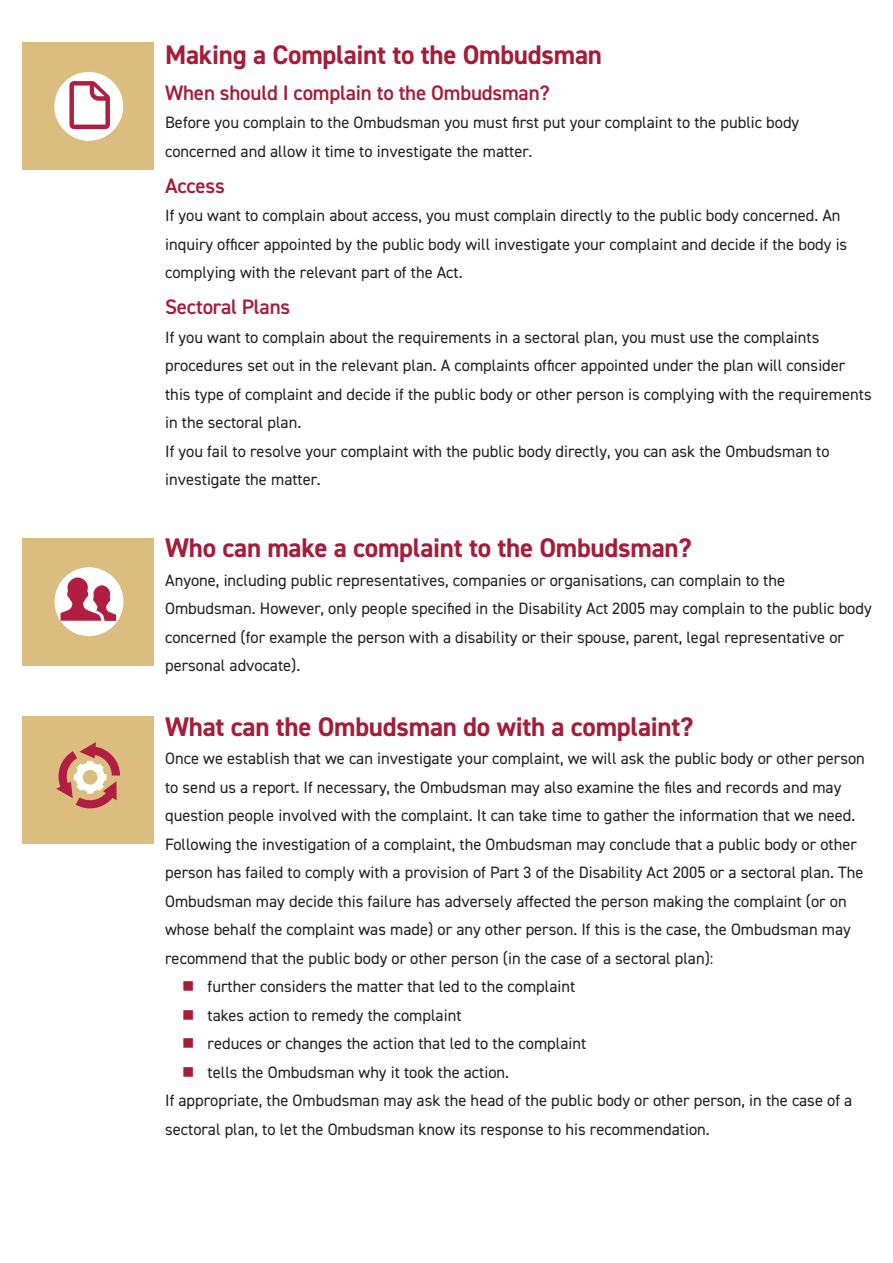
<style>
.page{position:relative;width:893px;height:1263px;background:#fff}
.page>*{position:absolute;margin:0;border:0;box-sizing:border-box;transform-origin:0 0}
.Question_Heading{font:700 27px "DIN2014";letter-spacing:-.01em;color:#a41d3a}
.Sub_Heading{font:600 21px "DIN2014";letter-spacing:-.01em;color:#a41d3a}
.t1{font:16.5px/28.5px "DIN2014";color:#231f20}
</style>
<div class="page">
<div style="left:23px;top:538px;width:131px;height:127px;background:#dbbd80"></div>
<div style="left:55px;top:567px;width:68px;height:69px;background:#fff;border-radius:50%"></div>
<svg style="left:61px;top:577px;width:55px;height:44px"></svg>
<div style="left:22px;top:43px;width:131px;height:127px;background:#dbbd80"></div>
<div style="left:54px;top:72px;width:69px;height:69px;background:#fff;border-radius:50%"></div>
<svg style="left:69px;top:81px;width:41px;height:48px"></svg>
<div style="left:23px;top:716px;width:131px;height:128px;background:#dbbd80"></div>
<svg style="left:56px;top:742px;width:64px;height:67px"></svg>
<p class="Question_Heading" style="left:165px;top:36px;width:438px">Making a Complaint to the Ombudsman</p>
<p class="Sub_Heading" style="left:165px;top:78px;width:386px">When should I complain to the Ombudsman?</p>
<p class="t1" style="left:165px;top:108px;width:636px">Before you complain to the Ombudsman you must first put your complaint to the public body concerned and allow it time to investigate the matter.</p>
<p class="Sub_Heading" style="left:165px;top:171px;width:61px">Access</p>
<p class="t1" style="left:165px;top:201px;width:684px">If you want to complain about access, you must complain directly to the public body concerned. An inquiry officer appointed by the public body will investigate your complaint and decide if the body is complying with the relevant part of the Act.</p>
<p class="Sub_Heading" style="left:165px;top:293px;width:127px">Sectoral Plans</p>
<p class="t1" style="left:165px;top:322px;width:708px">If you want to complain about the requirements in a sectoral plan, you must use the complaints procedures set out in the relevant plan. A complaints officer appointed under the plan will consider this type of complaint and decide if the public body or other person is complying with the requirements in the sectoral plan.</p>
<p class="t1" style="left:165px;top:436px;width:666px">If you fail to resolve your complaint with the public body directly, you can ask the Ombudsman to investigate the matter.</p>
<p class="Question_Heading" style="left:165px;top:530px;width:528px">Who can make a complaint to the Ombudsman?</p>
<p class="t1" style="left:165px;top:565px;width:708px">Anyone, including public representatives, companies or organisations, can complain to the Ombudsman. However, only people specified in the Disability Act 2005 may complain to the public body concerned (for example the person with a disability or their spouse, parent, legal representative or personal advocate).</p>
<p class="Question_Heading" style="left:165px;top:708px;width:530px">What can the Ombudsman do with a complaint?</p>
<p class="t1" style="left:165px;top:744px;width:701px">Once we establish that we can investigate your complaint, we will ask the public body or other person to send us a report. If necessary, the Ombudsman may also examine the files and records and may question people involved with the complaint. It can take time to gather the information that we need.</p>
<p class="t1" style="left:165px;top:829px;width:700px">Following the investigation of a complaint, the Ombudsman may conclude that a public body or other person has failed to comply with a provision of Part 3 of the Disability Act 2005 or a sectoral plan. The Ombudsman may decide this failure has adversely affected the person making the complaint (or on whose behalf the complaint was made) or any other person. If this is the case, the Ombudsman may recommend that the public body or other person (in the case of a sectoral plan):</p>
<p class="t1" style="left:208px;top:972px;width:369px">further considers the matter that led to the complaint</p>
<p class="t1" style="left:208px;top:1000px;width:255px">takes action to remedy the complaint</p>
<p class="t1" style="left:208px;top:1029px;width:380px">reduces or changes the action that led to the complaint</p>
<p class="t1" style="left:208px;top:1057px;width:303px">tells the Ombudsman why it took the action.</p>
<p class="t1" style="left:165px;top:1086px;width:689px">If appropriate, the Ombudsman may ask the head of the public body or other person, in the case of a sectoral plan, to let the Ombudsman know its response to his recommendation.</p>
</div>
